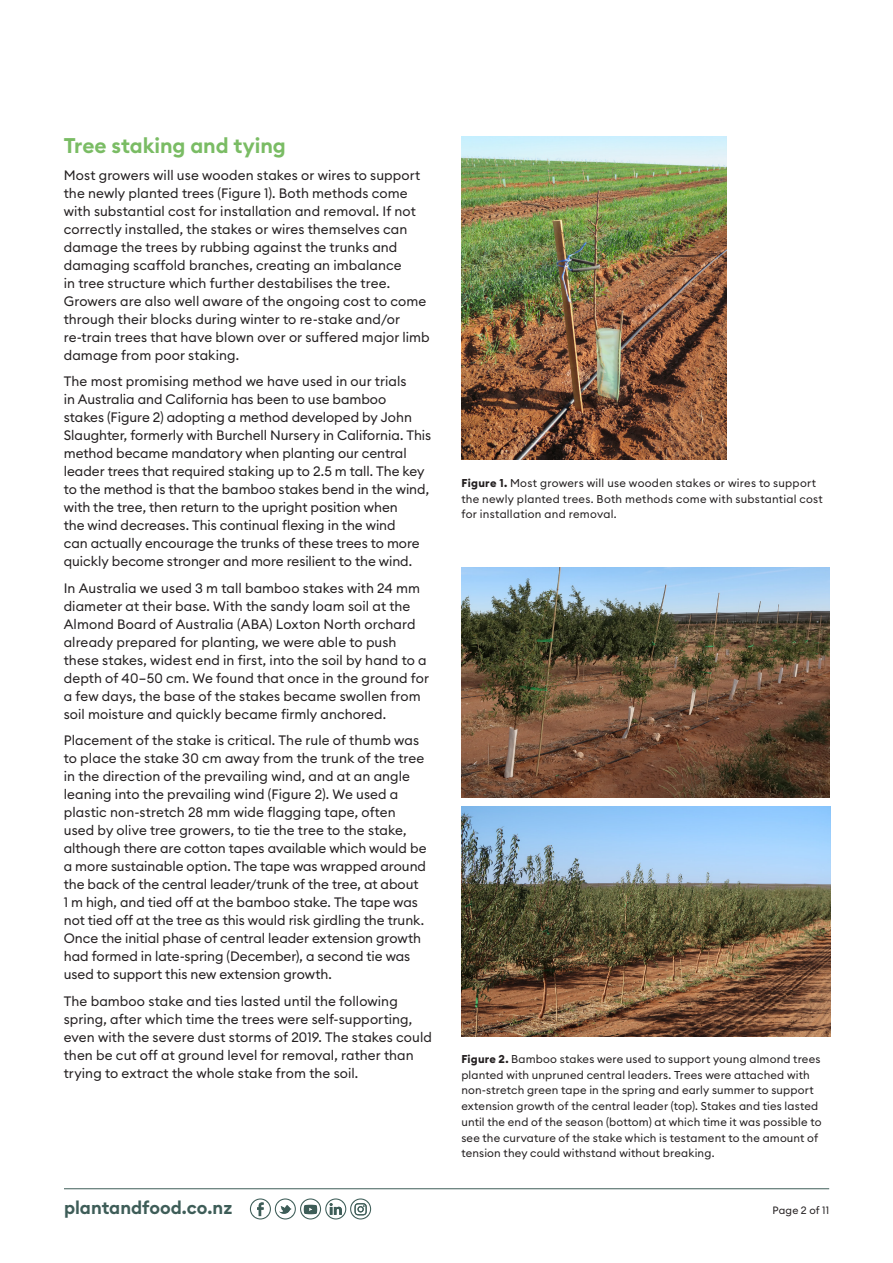
<style>
.page{position:relative;width:893px;height:1263px;background:#fff}
.page>*{position:absolute;margin:0;border:0;box-sizing:border-box;transform-origin:0 0}
.Subhead_green{font:600 21px "Euclid Circular B";letter-spacing:-.005em;color:#7abc64}
.t1{font:600 18px "Euclid Circular B";color:#3e5d58}
.Body{font:13.5px/18px "Euclid Circular B";color:#231f20}
.Caption_2{font:11.25px/15.8px "Euclid Circular B";letter-spacing:.015em;color:#231f20}
.t2{font:10.5px "Euclid Circular B";letter-spacing:.015em;color:#231f20}
.s1{font-weight:700}
</style>
<div class="page">
<hr style="left:64px;top:1188px;width:765px;height:1px;background:#3e5d58">
<svg style="left:250px;top:1198px;width:121px;height:21px"></svg>
<img style="left:461px;top:136px;width:265px;height:324px">
<img style="left:461px;top:568px;width:368px;height:229px">
<img style="left:461px;top:807px;width:369px;height:229px">
<p class="Subhead_green" style="left:64px;top:132px;width:223px">Tree staking and tying</p>
<p class="Body" style="left:64px;top:166px;width:368px">Most growers will use wooden stakes or wires to support the newly planted trees (Figure 1). Both methods come with substantial cost for installation and removal. If not correctly installed, the stakes or wires themselves can damage the trees by rubbing against the trunks and damaging scaffold branches, creating an imbalance<br>in tree structure which further destabilises the tree.<br>Growers are also well aware of the ongoing cost to come through their blocks during winter to re-stake and/or re-train trees that have blown over or suffered major limb damage from poor staking.</p>
<p class="Body" style="left:64px;top:372px;width:369px">The most promising method we have used in our trials<br>in Australia and California has been to use bamboo<br>stakes (Figure 2) adopting a method developed by John Slaughter, formerly with Burchell Nursery in California. This method became mandatory when planting our central leader trees that required staking up to 2.5 m tall. The key to the method is that the bamboo stakes bend in the wind, with the tree, then return to the upright position when<br>the wind decreases. This continual flexing in the wind<br>can actually encourage the trunks of these trees to more quickly become stronger and more resilient to the wind.</p>
<p class="Body" style="left:64px;top:579px;width:367px">In Australia we used 3 m tall bamboo stakes with 24 mm diameter at their base. With the sandy loam soil at the Almond Board of Australia (ABA) Loxton North orchard already prepared for planting, we were able to push these stakes, widest end in first, into the soil by hand to a depth of 40–50 cm. We found that once in the ground for a few days, the base of the stakes became swollen from soil moisture and quickly became firmly anchored.</p>
<p class="Body" style="left:64px;top:731px;width:364px">Placement of the stake is critical. The rule of thumb was to place the stake 30 cm away from the trunk of the tree in the direction of the prevailing wind, and at an angle leaning into the prevailing wind (Figure 2). We used a plastic non-stretch 28 mm wide flagging tape, often used by olive tree growers, to tie the tree to the stake, although there are cotton tapes available which would be a more sustainable option. The tape was wrapped around the back of the central leader/trunk of the tree, at about<br>1 m high, and tied off at the bamboo stake. The tape was not tied off at the tree as this would risk girdling the trunk.<br>Once the initial phase of central leader extension growth had formed in late-spring (December), a second tie was used to support this new extension growth.</p>
<p class="Body" style="left:64px;top:992px;width:370px">The bamboo stake and ties lasted until the following spring, after which time the trees were self-supporting, even with the severe dust storms of 2019. The stakes could then be cut off at ground level for removal, rather than trying to extract the whole stake from the soil.</p>
<h2 class="t1" style="left:64px;top:1196px;width:170px">plantandfood.co.nz</h2>
<p class="Caption_2" style="left:461px;top:475px;width:363px"><span class="s1">Figure 1.</span> Most growers will use wooden stakes or wires to support the newly planted trees. Both methods come with substantial cost for installation and removal.</p>
<p class="Caption_2" style="left:461px;top:1051px;width:362px"><span class="s1">Figure 2.</span> Bamboo stakes were used to support young almond trees planted with unpruned central leaders. Trees were attached with non-stretch green tape in the spring and early summer to support extension growth of the central leader (top). Stakes and ties lasted until the end of the season (bottom) at which time it was possible to see the curvature of the stake which is testament to the amount of tension they could withstand without breaking.</p>
<p class="t2" style="left:773px;top:1203px;width:58px">Page 2 of 11</p>
</div>
